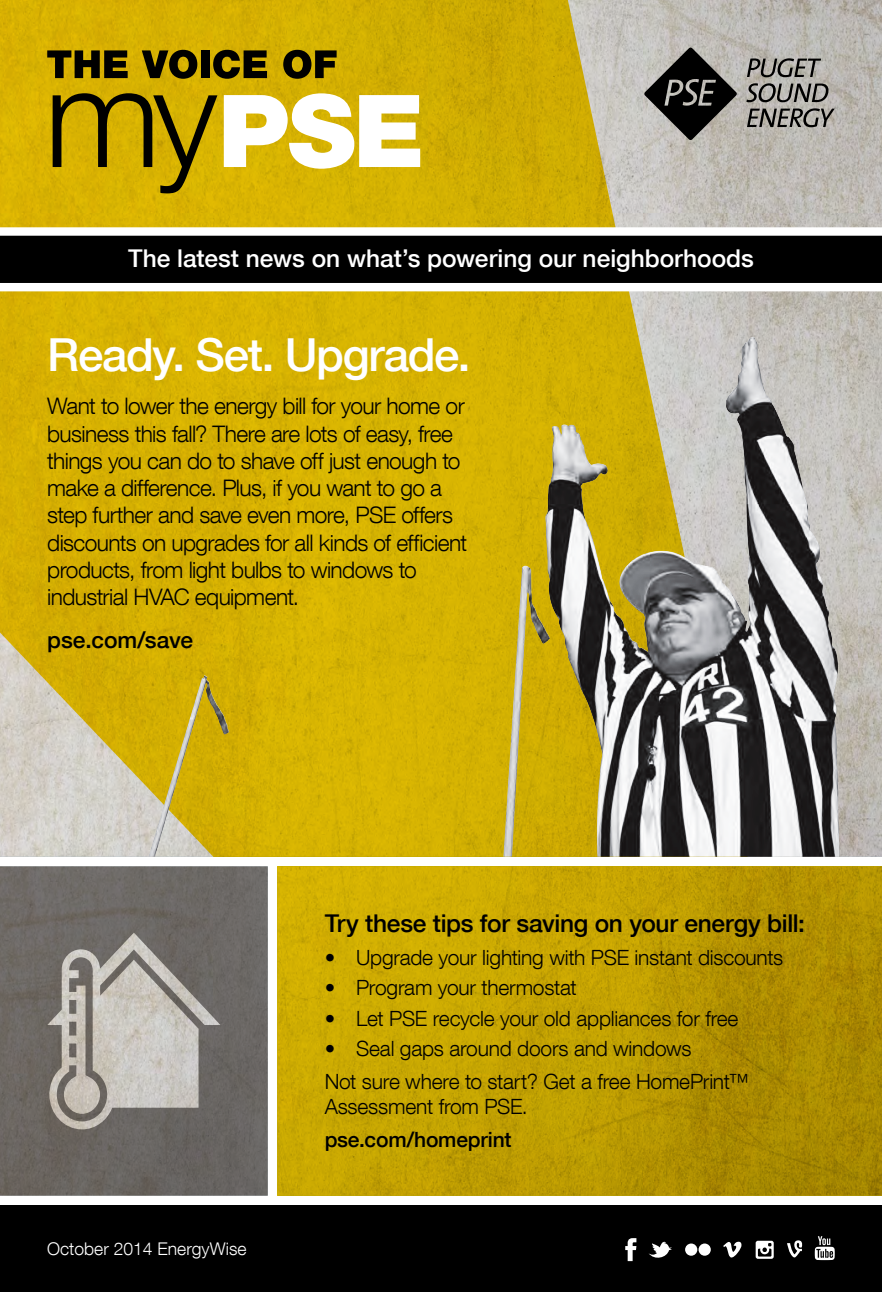
<style>
.page{position:relative;width:882px;height:1292px;background:#fff}
.page>*{position:absolute;margin:0;border:0;box-sizing:border-box;transform-origin:0 0}
.t1{font:500 45.5px "Helvetica Neue LT Com";letter-spacing:-.03em;color:#fff}
.t2{font:500 24.5px "Helvetica Neue LT Com";color:#fff}
.t3{font:500 24.5px "Helvetica Neue LT Com";letter-spacing:-.01em;color:#000}
.t4{font:300 22.75px/27.3px "Helvetica Neue LT Com";letter-spacing:-.025em;color:#000}
.t5{font:500 22.75px "Helvetica Neue LT Com";color:#000}
.t6{font:300 21px/33.1px "Helvetica Neue LT Com";letter-spacing:-.01em;color:#000}
.t7{font:500 21px "Helvetica Neue LT Com";letter-spacing:-.01em;color:#000}
.t8{font:300 17.5px "Helvetica Neue LT Com";color:#fff}
</style>
<div class="page">
<img style="left:0;top:0;width:882px;height:1195px">
<svg style="left:0;top:223px;width:882px;height:72px"></svg>
<svg style="left:47px;top:50px;width:81px;height:28px;background:#524300"></svg>
<svg style="left:142px;top:50px;width:55px;height:29px;background:#574800"></svg>
<div style="left:201px;top:50px;width:9px;height:28px;background:#000"></div>
<svg style="left:213px;top:50px;width:54px;height:29px;background:#4e4100"></svg>
<svg style="left:283px;top:50px;width:54px;height:29px;background:#574800"></svg>
<svg style="left:224px;top:93px;width:196px;height:76px"></svg>
<img style="left:550px;top:338px;width:200px;height:313px">
<svg style="left:53px;top:93px;width:164px;height:100px;background:#a48801"></svg>
<div style="left:0;top:1205px;width:882px;height:87px;background:#000"></div>
<svg style="left:625px;top:1238px;width:11px;height:23px"></svg>
<svg style="left:815px;top:1236px;width:20px;height:24px"></svg>
<svg style="left:723px;top:1241px;width:19px;height:16px"></svg>
<div style="left:699px;top:1243px;width:12px;height:12px;background:#fff;border-radius:50%"></div>
<div style="left:685px;top:1243px;width:12px;height:12px;background:#fff;border-radius:50%"></div>
<svg style="left:648px;top:1241px;width:24px;height:17px"></svg>
<svg style="left:787px;top:1240px;width:16px;height:17px"></svg>
<svg style="left:756px;top:1240px;width:18px;height:18px"></svg>
<svg style="left:747px;top:108px;width:88px;height:19px;background:#797772"></svg>
<svg style="left:746px;top:83px;width:82px;height:19px;background:#7b7976"></svg>
<svg style="left:747px;top:58px;width:74px;height:19px"></svg>
<svg style="left:644px;top:47px;width:93px;height:93px;background:#696864"></svg>
<p class="t2" style="left:128px;top:244px;width:627px">The latest news on what’s powering our neighborhoods</p>
<p class="t1" style="left:47px;top:327px;width:425px">Ready. Set. Upgrade.</p>
<p class="t4" style="left:47px;top:392px;width:422px">Want to lower the energy bill for your home or business this fall? There are lots of easy, free things you can do to shave off just enough to make a difference. Plus, if you want to go a step further and save even more, PSE offers discounts on upgrades for all kinds of efficient products, from light bulbs to windows to industrial HVAC equipment.</p>
<p class="t5" style="left:47px;top:626px;width:147px">pse.com/save</p>
<p class="t8" style="left:47px;top:1235px;width:187px">March 2014 EnergyWise</p>
<p class="t8" style="left:47px;top:1238px;width:201px">October 2014 EnergyWise</p>
<p class="t3" style="left:325px;top:908px;width:482px">Try these tips for saving on your energy bill:</p>
<p class="t6" style="left:325px;top:940px;width:460px">• Upgrade your lighting with PSE instant discounts</p>
<p class="t6" style="left:325px;top:971px;width:254px">• Program your thermostat</p>
<p class="t6" style="left:325px;top:1001px;width:415px">• Let PSE recycle your old appliances for free</p>
<p class="t6" style="left:325px;top:1031px;width:426px">• Seal gaps around doors and windows<br>Not sure where to start? Get a free HomePrint™</p>
<p class="t6" style="left:325px;top:1089px;width:205px">Assessment from PSE.</p>
<p class="t7" style="left:325px;top:1127px;width:188px">pse.com/homeprint</p>
</div>
